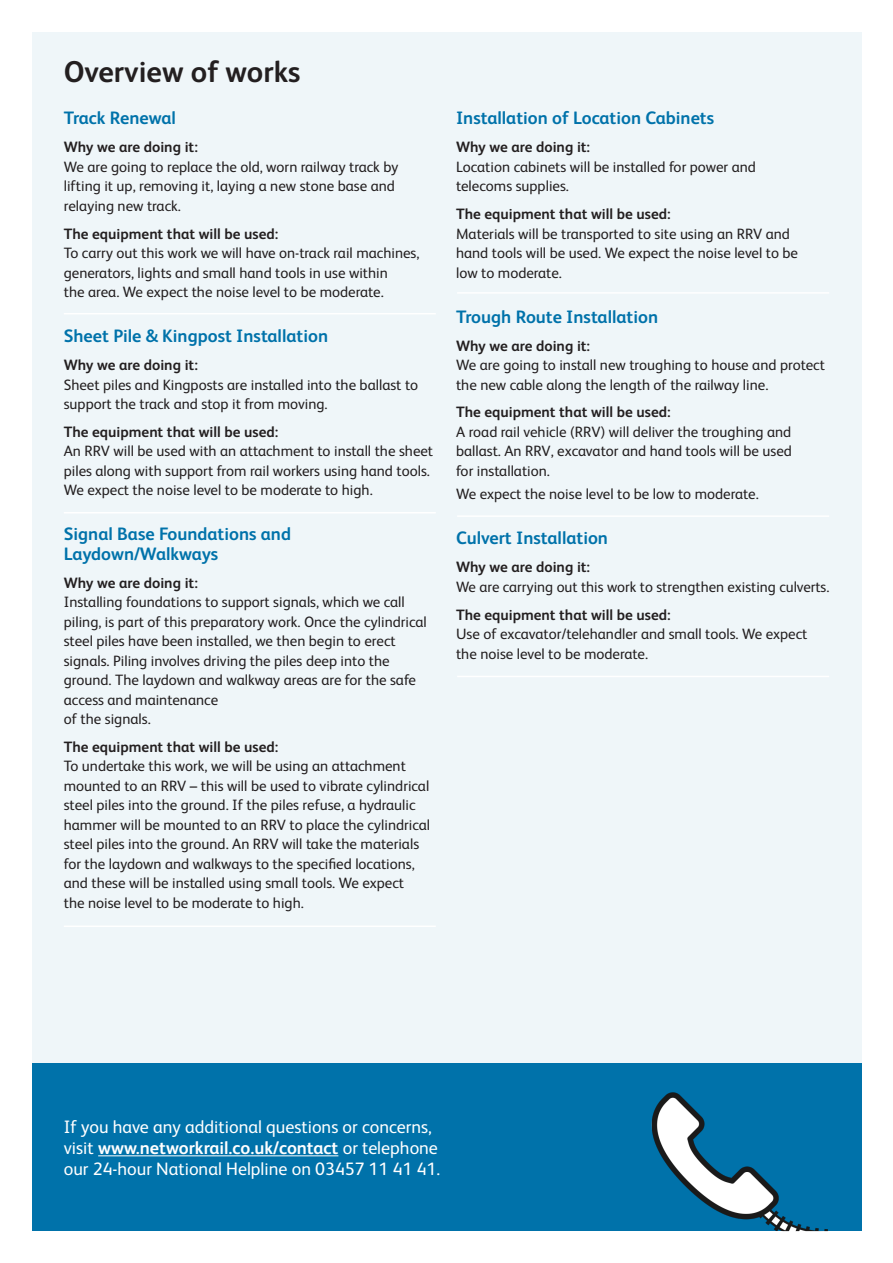
<style>
.page{position:relative;width:893px;height:1263px;background:#fff}
.page>*{position:absolute;margin:0;border:0;box-sizing:border-box;transform-origin:0 0}
.Head_3{font:700 30px "Network Rail Sans";color:#231f20}
.Head_4{font:700 18px/19.5px "Network Rail Sans";color:#0072aa}
.t1{font:18px/21px "Network Rail Sans";color:#fff}
.Body_copy_9_5pt{font:15px/19.5px "Network Rail Sans";color:#231f20}
.s1{font-weight:700}
</style>
<div class="page">
<div style="left:32px;top:32px;width:829px;height:1085px;background:#eff6f9"></div>
<div style="left:32px;top:1063px;width:829px;height:168px;background:#0072aa"></div>
<hr style="left:98px;top:1155px;width:240px;height:1px;background:#fff">
<hr style="left:64px;top:313px;width:372px;height:1px;background:#fff">
<hr style="left:457px;top:292px;width:372px;height:2px;background:#fff">
<hr style="left:457px;top:515px;width:372px;height:2px;background:#fff">
<hr style="left:457px;top:676px;width:372px;height:1px;background:#fff">
<hr style="left:64px;top:512px;width:372px;height:1px;background:#fff">
<hr style="left:64px;top:925px;width:372px;height:2px;background:#fff">
<img style="left:651px;top:1092px;width:177px;height:139px">
<h3 class="Head_3" style="left:64px;top:51px;width:238px">Overview of works</h3>
<h4 class="Head_4" style="left:64px;top:108px;width:114px">Track Renewal</h4>
<p class="Body_copy_9_5pt" style="left:64px;top:137px;width:336px"><span class="s1">Why we are doing it:<br></span>We are going to replace the old, worn railway track by lifting it up, removing it, laying a new stone base and relaying new track.</p>
<p class="Body_copy_9_5pt" style="left:64px;top:223px;width:357px"><span class="s1">The equipment that will be used:<br></span>To carry out this work we will have on-track rail machines, generators, lights and small hand tools in use within<br>the area. We expect the noise level to be moderate.</p>
<h4 class="Head_4" style="left:64px;top:325px;width:266px">Sheet Pile &amp; Kingpost Installation</h4>
<p class="Body_copy_9_5pt" style="left:64px;top:354px;width:356px"><span class="s1">Why we are doing it:<br></span>Sheet piles and Kingposts are installed into the ballast to support the track and stop it from moving.</p>
<p class="Body_copy_9_5pt" style="left:64px;top:421px;width:371px"><span class="s1">The equipment that will be used:<br></span>An RRV will be used with an attachment to install the sheet piles along with support from rail workers using hand tools.<br>We expect the noise level to be moderate to high.</p>
<h4 class="Head_4" style="left:64px;top:524px;width:229px">Signal Base Foundations and<br>Laydown/Walkways</h4>
<p class="Body_copy_9_5pt" style="left:64px;top:572px;width:365px"><span class="s1">Why we are doing it:<br></span>Installing foundations to support signals, which we call piling, is part of this preparatory work. Once the cylindrical steel piles have been installed, we then begin to erect signals. Piling involves driving the piles deep into the ground. The laydown and walkway areas are for the safe access and maintenance<br>of the signals.</p>
<p class="Body_copy_9_5pt" style="left:64px;top:736px;width:368px"><span class="s1">The equipment that will be used:<br></span>To undertake this work, we will be using an attachment mounted to an RRV – this will be used to vibrate cylindrical steel piles into the ground. If the piles refuse, a hydraulic hammer will be mounted to an RRV to place the cylindrical steel piles into the ground. An RRV will take the materials for the laydown and walkways to the specified locations, and these will be installed using small tools. We expect<br>the noise level to be moderate to high.</p>
<h4 class="Head_4" style="left:456px;top:108px;width:260px">Installation of Location Cabinets</h4>
<p class="Body_copy_9_5pt" style="left:456px;top:137px;width:301px"><span class="s1">Why we are doing it:<br></span>Location cabinets will be installed for power and telecoms supplies.</p>
<p class="Body_copy_9_5pt" style="left:456px;top:203px;width:343px"><span class="s1">The equipment that will be used:<br></span>Materials will be transported to site using an RRV and hand tools will be used. We expect the noise level to be low to moderate.</p>
<h4 class="Head_4" style="left:456px;top:306px;width:204px">Trough Route Installation</h4>
<p class="Body_copy_9_5pt" style="left:456px;top:335px;width:370px"><span class="s1">Why we are doing it:<br></span>We are going to install new troughing to house and protect the new cable along the length of the railway line.</p>
<p class="Body_copy_9_5pt" style="left:456px;top:402px;width:337px"><span class="s1">The equipment that will be used:<br></span>A road rail vehicle (RRV) will deliver the troughing and ballast. An RRV, excavator and hand tools will be used for installation.</p>
<p class="Body_copy_9_5pt" style="left:456px;top:484px;width:304px">We expect the noise level to be low to moderate.</p>
<h4 class="Head_4" style="left:456px;top:528px;width:153px">Culvert Installation</h4>
<p class="Body_copy_9_5pt" style="left:456px;top:557px;width:375px"><span class="s1">Why we are doing it:<br></span>We are carrying out this work to strengthen existing culverts.</p>
<p class="Body_copy_9_5pt" style="left:456px;top:604px;width:353px"><span class="s1">The equipment that will be used:<br></span>Use of excavator/telehandler and small tools. We expect the noise level to be moderate.</p>
<p class="t1" style="left:64px;top:1115px;width:378px">If you have any additional questions or concerns, visit <span class="s1">www.networkrail.co.uk/contact</span> or telephone our 24-hour National Helpline on 03457 11 41 41.</p>
</div>
